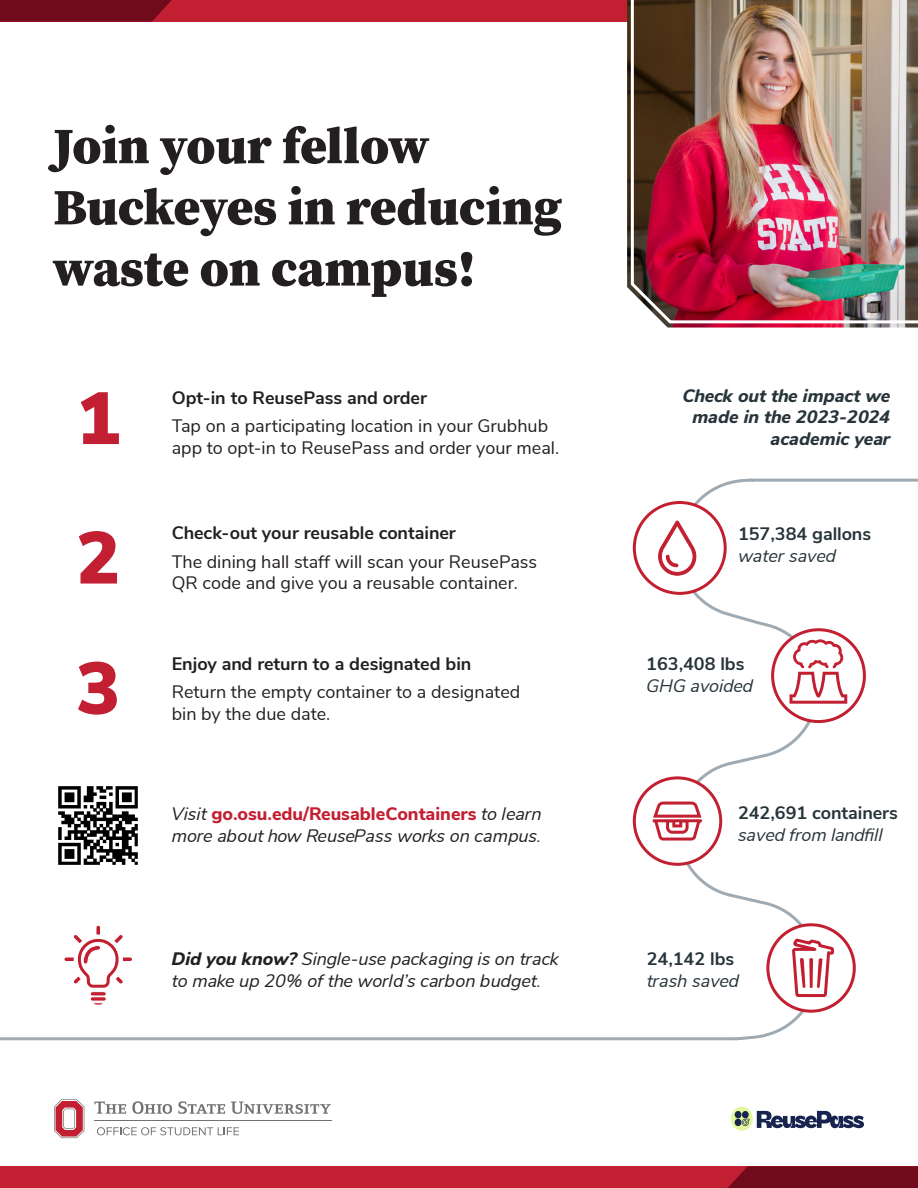
<style>
.page{position:relative;width:918px;height:1188px;background:#fff}
.page>*{position:absolute;margin:0;border:0;box-sizing:border-box;transform-origin:0 0}
.t1{font:900 73.5px "Buckeye Sans 2";color:#c31f32}
.t2{font:900 51px/61.2px "Buckeye Serif 2";color:#231f20}
.t3{font:18px/21.6px "Buckeye Sans 2";color:#231f20}
.t4{font:italic 18px/21.6px "Buckeye Sans 2";color:#231f20}
.t5{font:700 18px "Buckeye Sans 2";color:#231f20}
.t6{font:700 18px/21.6px "Buckeye Sans 2";color:#27343a}
.t7{font:italic 800 18px/21.6px "Buckeye Sans 2";color:#27343a;text-align:right}
.t8{font:italic 18px/21.6px "Buckeye Sans 2";color:#27343a}
.s1{font-weight:800;font-style:normal;color:#c31f32}
.s2{font-weight:800}
.s3{font-weight:400;font-style:italic}
.s4{font-weight:700;font-style:normal}
</style>
<div class="page">
<div style="left:0;top:0;width:918px;height:22px;background:#c31f32"></div>
<div style="left:0;top:1166px;width:918px;height:22px;background:#c31f32"></div>
<img style="left:629px;top:0;width:289px;height:325px">
<svg style="left:0;top:478px;width:918px;height:563px"></svg>
<div style="left:634px;top:503px;width:91px;height:90px;background:#fff;border-radius:50%"></div>
<div style="left:633px;top:501px;width:94px;height:94px;border:3px solid #c21f31;border-radius:50%"></div>
<div style="left:773px;top:630px;width:91px;height:92px;background:#fff;border-radius:50%"></div>
<div style="left:771px;top:628px;width:95px;height:95px;border:3px solid #c21f31;border-radius:50%"></div>
<div style="left:634px;top:778px;width:87px;height:86px;background:#fff;border-radius:50%"></div>
<div style="left:633px;top:776px;width:89px;height:90px;border:3px solid #c21f31;border-radius:50%"></div>
<div style="left:768px;top:925px;width:86px;height:86px;background:#fff;border-radius:50%"></div>
<div style="left:766px;top:923px;width:90px;height:90px;border:3px solid #c21f31;border-radius:50%"></div>
<img style="left:56px;top:784px;width:85px;height:83px">
<svg style="left:658px;top:520px;width:39px;height:56px"></svg>
<svg style="left:790px;top:639px;width:57px;height:65px"></svg>
<svg style="left:652px;top:801px;width:50px;height:40px"></svg>
<svg style="left:731px;top:1107px;width:22px;height:24px"></svg>
<svg style="left:0;top:0;width:172px;height:22px"></svg>
<svg style="left:728px;top:1166px;width:190px;height:22px"></svg>
<svg style="left:790px;top:921px;width:50px;height:78px"></svg>
<svg style="left:93px;top:1002px;width:11px;height:3px"></svg>
<svg style="left:90px;top:996px;width:17px;height:6px"></svg>
<svg style="left:90px;top:991px;width:17px;height:5px"></svg>
<svg style="left:64px;top:925px;width:69px;height:64px"></svg>
<svg style="left:757px;top:1111px;width:107px;height:17px"></svg>
<svg style="left:742px;top:1119px;width:8px;height:7px"></svg>
<div style="left:735px;top:1119px;width:6px;height:7px;background:#17244f;border-radius:50%"></div>
<div style="left:735px;top:1111px;width:6px;height:7px;background:#17244f;border-radius:50%"></div>
<div style="left:742px;top:1111px;width:7px;height:7px;background:#17244f;border-radius:50%"></div>
<svg style="left:97px;top:1127px;width:142px;height:8px"></svg>
<svg style="left:54px;top:1099px;width:30px;height:39px"></svg>
<hr style="left:94px;top:1120px;width:238px;height:1px;background:#717271">
<svg style="left:94px;top:1102px;width:32px;height:12px"></svg>
<svg style="left:132px;top:1101px;width:40px;height:13px"></svg>
<svg style="left:178px;top:1101px;width:47px;height:13px"></svg>
<svg style="left:231px;top:1102px;width:100px;height:12px"></svg>
<h1 class="t2" style="left:53px;top:117px;width:510px">Join your fellow<br>Buckeyes in reducing waste on campus!</h1>
<p class="t1" style="left:76px;top:372px;width:46px">1</p>
<h2 class="t5" style="left:172px;top:387px;width:257px">Opt-in to ReusePass and order</h2>
<p class="t3" style="left:172px;top:415px;width:389px">Tap on a participating location in your Grubhub app to opt-in to ReusePass and order your meal.</p>
<p class="t1" style="left:76px;top:511px;width:46px">2</p>
<h2 class="t5" style="left:172px;top:522px;width:286px">Check-out your reusable container</h2>
<p class="t3" style="left:172px;top:551px;width:367px">The dining hall staff will scan your ReusePass<br>QR code and give you a reusable container.</p>
<p class="t1" style="left:76px;top:642px;width:46px">3</p>
<h2 class="t5" style="left:172px;top:653px;width:301px">Enjoy and return to a designated bin</h2>
<p class="t3" style="left:172px;top:681px;width:350px">Return the empty container to a designated bin by the due date.</p>
<p class="t4" style="left:172px;top:803px;width:371px">Visit <span class="s1">go.osu.edu/ReusableContainers</span> to learn more about how ReusePass works on campus.</p>
<p class="t4" style="left:172px;top:948px;width:389px"><span class="s2">Did you know?</span> Single-use packaging is on track to make up 20% of the world’s carbon budget.</p>
<h2 class="t7" style="left:683px;top:385px;width:209px">Check out the impact we made in the 2023-2024 academic year</h2>
<p class="t6" style="left:738px;top:523px;width:135px">157,384 gallons <span class="s3">water saved</span></p>
<p class="t6" style="left:646px;top:653px;width:108px">163,408 lbs<br><span class="s3">GHG avoided</span></p>
<p class="t6" style="left:738px;top:802px;width:161px">242,691 containers <span class="s3">saved from landfill</span></p>
<p class="t8" style="left:647px;top:948px;width:94px"><span class="s4">24,142 lbs </span>trash saved</p>
</div>
